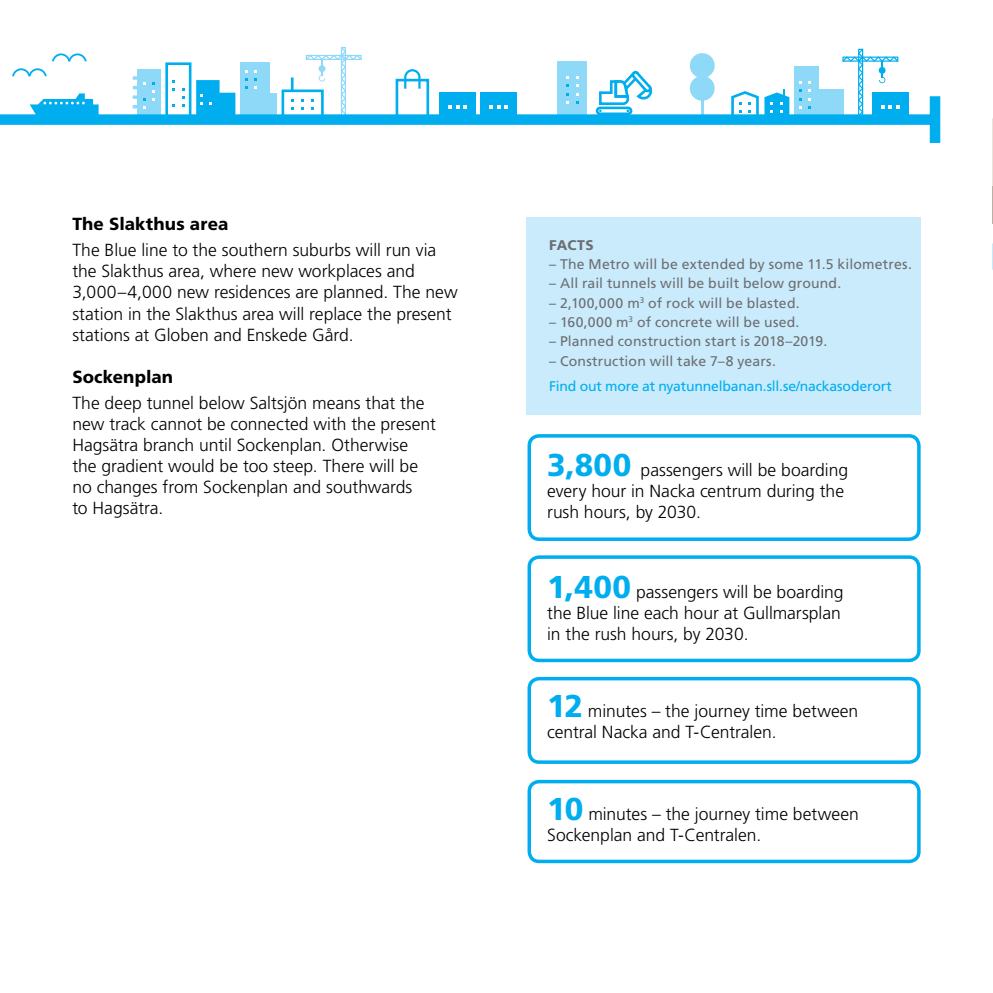
<style>
.page{position:relative;width:993px;height:993px;background:#fff}
.page>*{position:absolute;margin:0;border:0;box-sizing:border-box;transform-origin:0 0}
.t1{font:300 17.5px/21px "Frutiger SLLOTF";color:#000}
.t2{font:800 17.5px "Frutiger SLLOTF";letter-spacing:.005em;color:#000}
.t3{font:14px "Frutiger SLLOTF";letter-spacing:.01em;color:#6d6e71}
.t4{font:14px "Frutiger SLLOTF";letter-spacing:-.015em;color:#00aeef}
.t5{font:800 14px "Frutiger SLLOTF";letter-spacing:.02em;color:#6d6e71}
.s1{font-weight:800;font-size:31.5px;color:#00aeef}
</style>
<div class="page">
<svg style="left:992px;top:118px;width:1px;height:68px"></svg>
<svg style="left:992px;top:243px;width:1px;height:26px"></svg>
<hr style="left:992px;top:186px;width:1px;height:38px;background:#bbb0a6">
<div style="left:557px;top:61px;width:30px;height:59px;background:#8ed8f8"></div>
<div style="left:165px;top:62px;width:26px;height:58px;border:3px solid #00aeef"></div>
<svg style="left:172px;top:80px;width:3px;height:11px"></svg>
<svg style="left:182px;top:88px;width:2px;height:19px"></svg>
<svg style="left:133px;top:76px;width:5px;height:4px"></svg>
<hr style="left:133px;top:86px;width:27px;height:3px;background:#8ed8f8">
<svg style="left:133px;top:95px;width:5px;height:4px"></svg>
<hr style="left:133px;top:105px;width:27px;height:3px;background:#8ed8f8">
<div style="left:138px;top:70px;width:23px;height:47px;background:#8ed8f8"></div>
<svg style="left:143px;top:98px;width:2px;height:11px"></svg>
<svg style="left:152px;top:82px;width:3px;height:19px"></svg>
<svg style="left:196px;top:80px;width:39px;height:34px"></svg>
<svg style="left:731px;top:89px;width:58px;height:25px"></svg>
<div style="left:240px;top:93px;width:37px;height:25px;background:#8ed8f8"></div>
<div style="left:240px;top:62px;width:30px;height:35px;background:#8ed8f8"></div>
<svg style="left:245px;top:70px;width:2px;height:19px"></svg>
<svg style="left:254px;top:70px;width:3px;height:19px"></svg>
<div style="left:689px;top:76px;width:25px;height:25px;background:#8ed8f8;border-radius:50%"></div>
<div style="left:689px;top:53px;width:25px;height:25px;background:#8ed8f8;border-radius:50%"></div>
<hr style="left:701px;top:84px;width:2px;height:35px;background:#8ed8f8">
<div style="left:439px;top:92px;width:36px;height:24px;background:#00aeef"></div>
<svg style="left:448px;top:105px;width:18px;height:4px"></svg>
<div style="left:871px;top:92px;width:36px;height:24px;background:#00aeef"></div>
<div style="left:480px;top:92px;width:36px;height:24px;background:#00aeef"></div>
<svg style="left:489px;top:105px;width:18px;height:4px"></svg>
<div style="left:395px;top:79px;width:34px;height:43px;border:3px solid #00aeef"></div>
<svg style="left:404px;top:69px;width:16px;height:20px"></svg>
<svg style="left:12px;top:68px;width:35px;height:8px"></svg>
<svg style="left:52px;top:53px;width:35px;height:8px"></svg>
<div style="left:794px;top:66px;width:24px;height:54px;background:#8ed8f8"></div>
<div style="left:815px;top:89px;width:28px;height:32px;background:#8ed8f8"></div>
<svg style="left:799px;top:81px;width:2px;height:11px"></svg>
<svg style="left:808px;top:81px;width:3px;height:11px"></svg>
<svg style="left:799px;top:98px;width:2px;height:11px"></svg>
<svg style="left:808px;top:98px;width:3px;height:11px"></svg>
<svg style="left:566px;top:76px;width:2px;height:11px"></svg>
<svg style="left:576px;top:76px;width:2px;height:11px"></svg>
<svg style="left:566px;top:93px;width:2px;height:11px"></svg>
<svg style="left:576px;top:93px;width:2px;height:11px"></svg>
<svg style="left:842px;top:49px;width:56px;height:65px"></svg>
<svg style="left:595px;top:71px;width:58px;height:43px"></svg>
<svg style="left:30px;top:93px;width:69px;height:21px"></svg>
<div style="left:281px;top:89px;width:42px;height:31px;border:3px solid #00aeef"></div>
<svg style="left:291px;top:99px;width:3px;height:10px"></svg>
<svg style="left:301px;top:47px;width:60px;height:67px"></svg>
<svg style="left:291px;top:77px;width:2px;height:13px"></svg>
<div style="left:929px;top:96px;width:10px;height:47px;background:#00aeef"></div>
<hr style="left:0;top:96px;width:1px;height:47px;background:#00aeef">
<div style="left:0;top:114px;width:938px;height:11px;background:#00aeef"></div>
<div style="left:527px;top:434px;width:393px;height:106px;border:4px solid #00aeef;border-radius:10px"></div>
<div style="left:527px;top:555px;width:393px;height:107px;border:4px solid #00aeef;border-radius:10px"></div>
<div style="left:527px;top:676px;width:393px;height:87px;border:4px solid #00aeef;border-radius:10px"></div>
<div style="left:527px;top:779px;width:393px;height:83px;border:4px solid #00aeef;border-radius:10px"></div>
<div style="left:526px;top:217px;width:394px;height:197px;background:#c9ebfc"></div>
<p class="t2" style="left:72px;top:213px;width:157px">The Slakthus area</p>
<p class="t1" style="left:72px;top:240px;width:387px">The Blue line to the southern suburbs will run via the Slakthus area, where new workplaces and 3,000–4,000 new residences are planned. The new station in the Slakthus area will replace the present stations at Globen and Enskede Gård.</p>
<p class="t2" style="left:72px;top:366px;width:102px">Sockenplan</p>
<p class="t1" style="left:72px;top:392px;width:365px">The deep tunnel below Saltsjön means that the new track cannot be connected with the present Hagsätra branch until Sockenplan. Otherwise the gradient would be too steep. There will be no changes from Sockenplan and southwards<br>to Hagsätra.</p>
<p class="t5" style="left:549px;top:236px;width:46px">FACTS</p>
<p class="t3" style="left:549px;top:256px;width:364px">– The Metro will be extended by some 11.5 kilometres.</p>
<p class="t3" style="left:549px;top:275px;width:293px">– All rail tunnels will be built below ground.</p>
<p class="t3" style="left:549px;top:294px;width:252px">– 2,100,000 m<sup>3</sup> of rock will be blasted.</p>
<p class="t3" style="left:549px;top:314px;width:252px">– 160,000 m<sup>3</sup> of concrete will be used.</p>
<p class="t3" style="left:549px;top:333px;width:279px">– Planned construction start is 2018–2019.</p>
<p class="t3" style="left:549px;top:352px;width:228px">– Construction will take 7–8 years.</p>
<p class="t4" style="left:549px;top:377px;width:344px">Find out more at nyatunnelbanan.sll.se/nackasoderort</p>
<p class="t1" style="left:547px;top:460px;width:302px"><span class="s1">3,800</span> passengers will be boarding every hour in Nacka centrum during the rush hours, by 2030.</p>
<p class="t1" style="left:547px;top:581px;width:298px"><span class="s1">1,400</span> passengers will be boarding the Blue line each hour at Gullmarsplan in the rush hours, by 2030.</p>
<p class="t1" style="left:547px;top:700px;width:312px"><span class="s1">12</span> minutes – the journey time between central Nacka and T-Centralen.</p>
<p class="t1" style="left:547px;top:803px;width:313px"><span class="s1">10</span> minutes – the journey time between<br>Sockenplan and T-Centralen.</p>
</div>
